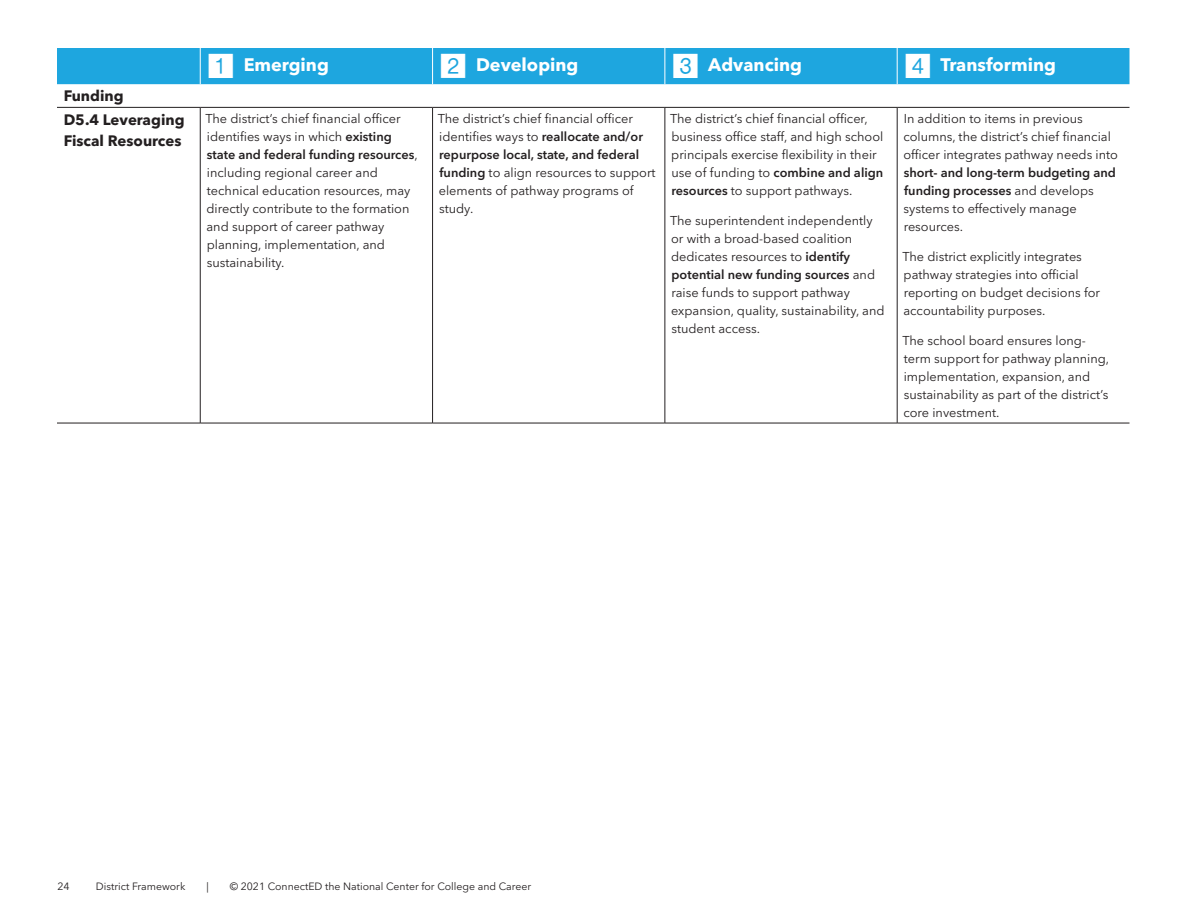
<style>
.page{position:relative;width:1188px;height:918px;background:#fff}
.page>*{position:absolute;margin:0;border:0;box-sizing:border-box;transform-origin:0 0}
.t1{font:700 18px "Avenir Next LT Pro";color:#fff}
.t2{font:700 15px/23.4px "Avenir Next LT Pro";color:#231f20}
.t3{font:12.75px/18px "Avenir Next LT Pro";color:#231f20}
.t4{font:10.5px "Avenir Next LT Pro";color:#231f20}
.s1{font-family:"Square Frame Neg";font-weight:400;font-size:33px}
.s2{font-weight:600}
</style>
<div class="page">
<div style="left:57px;top:48px;width:1073px;height:36px;background:#1ea6df"></div>
<hr style="left:432px;top:48px;width:1px;height:36px;background:#fff">
<hr style="left:664px;top:48px;width:1px;height:36px;background:#fff">
<hr style="left:897px;top:48px;width:1px;height:36px;background:#fff">
<hr style="left:200px;top:48px;width:1px;height:36px;background:#fff">
<hr style="left:57px;top:107px;width:143px;height:1px;background:#231f20">
<hr style="left:200px;top:107px;width:233px;height:1px;background:#231f20">
<hr style="left:200px;top:108px;width:1px;height:315px;background:#231f20">
<hr style="left:433px;top:107px;width:232px;height:1px;background:#231f20">
<hr style="left:432px;top:108px;width:1px;height:315px;background:#231f20">
<hr style="left:665px;top:107px;width:232px;height:1px;background:#231f20">
<hr style="left:665px;top:108px;width:1px;height:315px;background:#231f20">
<hr style="left:897px;top:107px;width:233px;height:1px;background:#231f20">
<hr style="left:897px;top:108px;width:1px;height:315px;background:#231f20">
<hr style="left:57px;top:423px;width:143px;height:1px;background:#231f20">
<hr style="left:200px;top:423px;width:233px;height:1px;background:#231f20">
<hr style="left:433px;top:423px;width:232px;height:1px;background:#231f20">
<hr style="left:665px;top:423px;width:232px;height:1px;background:#231f20">
<hr style="left:897px;top:423px;width:233px;height:1px;background:#231f20">
<p class="t2" style="left:64px;top:84px;width:122px">Funding<br>D5.4 Leveraging</p>
<p class="t2" style="left:64px;top:129px;width:119px">Fiscal Resources</p>
<h1 class="t1" style="left:207px;top:53px;width:124px"><span class="s1">1</span> Emerging</h1>
<h1 class="t1" style="left:439px;top:53px;width:141px"><span class="s1">2</span> Developing</h1>
<h1 class="t1" style="left:671px;top:53px;width:132px"><span class="s1">3</span> Advancing</h1>
<h1 class="t1" style="left:903px;top:53px;width:154px"><span class="s1">4</span> Transforming</h1>
<p class="t3" style="left:205px;top:110px;width:214px">The district’s chief financial officer identifies ways in which <span class="s2">existing state and federal funding resources</span>, including regional career and technical education resources, may directly contribute to the formation and support of career pathway planning, implementation, and sustainability.</p>
<p class="t3" style="left:438px;top:110px;width:219px">The district’s chief financial officer identifies ways to <span class="s2">reallocate and/or repurpose local, state, and federal funding</span> to align resources to support elements of pathway programs of study.</p>
<p class="t3" style="left:670px;top:110px;width:215px">The district’s chief financial officer, business office staff, and high school principals exercise flexibility in their use of funding to <span class="s2">combine and align resources</span> to support pathways.</p>
<p class="t3" style="left:670px;top:212px;width:216px">The superintendent independently or with a broad-based coalition dedicates resources to <span class="s2">identify potential new funding sources</span> and raise funds to support pathway expansion, quality, sustainability, and student access.</p>
<p class="t3" style="left:903px;top:110px;width:216px">In addition to items in previous columns, the district’s chief financial officer integrates pathway needs into</p>
<p class="t3" style="left:904px;top:164px;width:214px"><span class="s2">short- and long-term budgeting and funding processes</span> and develops systems to effectively manage resources.</p>
<p class="t3" style="left:902px;top:248px;width:199px">The district explicitly integrates pathway strategies into official reporting on budget decisions for accountability purposes.</p>
<p class="t3" style="left:902px;top:332px;width:208px">The school board ensures long&shy;term support for pathway planning, implementation, expansion, and sustainability as part of the district’s core investment.</p>
<p class="t4" style="left:57px;top:880px;width:14px">24</p>
<p class="t4" style="left:96px;top:880px;width:91px">District Framework</p>
<p class="t4" style="left:206px;top:880px;width:4px">|</p>
<p class="t4" style="left:230px;top:880px;width:303px">© 2021 ConnectED the National Center for College and Career</p>
</div>
